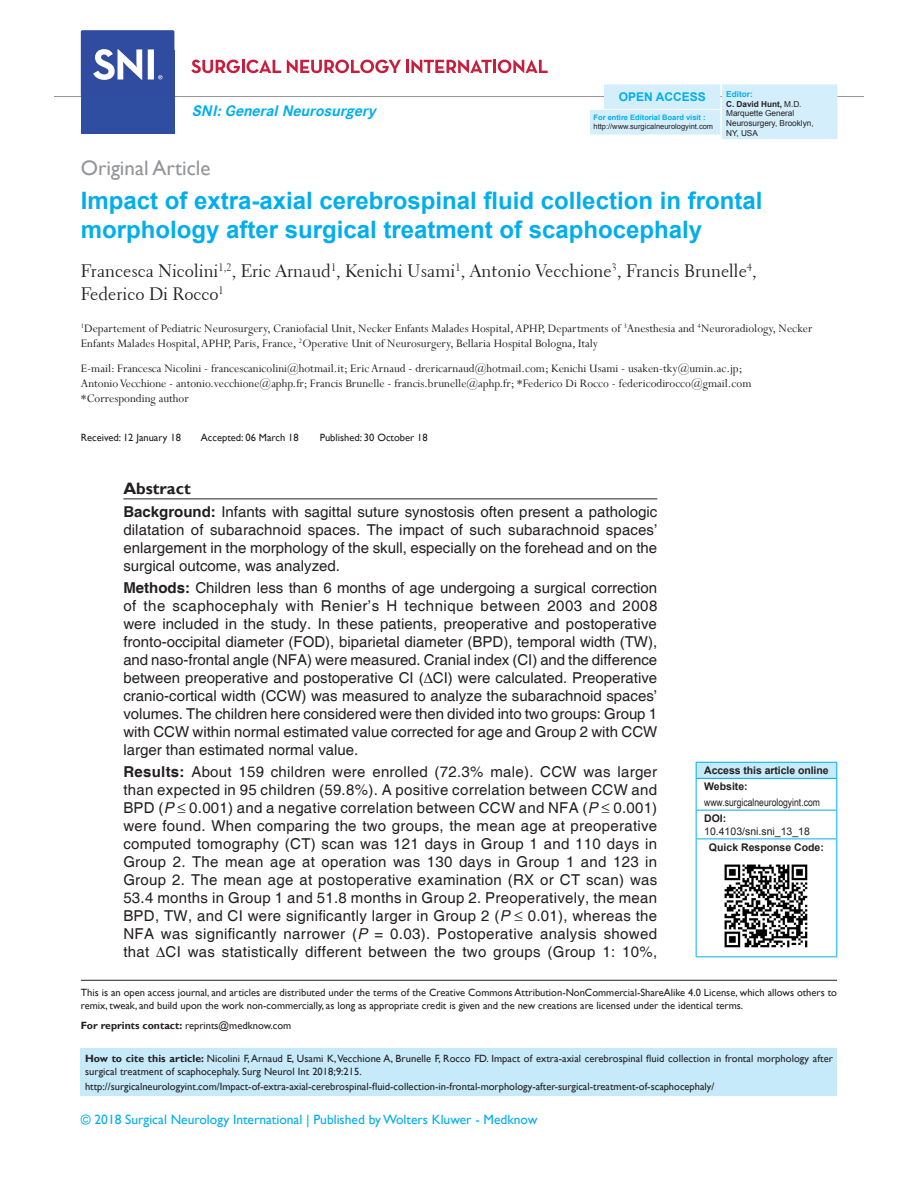
<style>
.page{position:relative;width:918px;height:1188px;background:#fff}
.page>*{position:absolute;margin:0;border:0;box-sizing:border-box;transform-origin:0 0}
.AT{font:700 24px/28.8px "Arial";color:#00aeef}
.AH{font:21px "Gill Sans";color:#939598}
.AU{font:18px/22.5px "Transitional 521 BT Roman A";color:#231f20}
.ABSH{font:700 16.5px "Gill Sans";color:#231f20}
.ABS{font:15px/18px "Helvetica";color:#231f20;text-align:justify}
.t1{font:italic 700 15px "Corporate SBQ";color:#00aeef}
.t2{font:13.5px "Gill Sans";color:#00aeef}
.ADD{font:12.75px/15px "Perpetua";color:#231f20}
.AFF{font:12.75px/15px "Perpetua";color:#231f20}
.t3{font:700 12px "Arial";color:#00aeef}
.Published{font:10.5px/12.6px "Gill Sans";letter-spacing:.005em;color:#231f20}
.OS{font:10.5px/13.5px "Gill Sans";color:#231f20}
.HIS{font:10.5px "Gill Sans";color:#231f20}
.AAO{font:700 10.5px "Arial";letter-spacing:-.005em;color:#231f20}
.WEB{font:10.5px "Arial Narrow";color:#231f20}
.WEB-2{font:10.5px/12.6px "Arial";color:#231f20}
.WEB-3{font:700 10.5px "Arial";color:#231f20}
.t4{font:8.25px/9.9px "Arial";letter-spacing:-.005em;color:#231f20}
.t5{font:7.5px "Arial";color:#231f20}
.t6{font:700 7.5px "Arial";color:#00aeef}
.s1{font-weight:700;color:#00aeef}
.s2{font-weight:700}
.s3{font-style:italic}
</style>
<div class="page">
<hr style="left:54px;top:96px;width:810px;height:1px;background:#939598">
<div style="left:723px;top:85px;width:114px;height:54px;background:#d4effb"></div>
<div style="left:605px;top:85px;width:115px;height:23px;background:#d4effb"></div>
<div style="left:591px;top:111px;width:129px;height:23px;background:#d4effb"></div>
<div style="left:591px;top:110px;width:129px;height:24px;border:1px solid #d4effb"></div>
<div style="left:81px;top:50px;width:93px;height:84px;background:#2f4ea1"></div>
<div style="left:81px;top:30px;width:93px;height:67px;background:#304ca1;border-radius:2px"></div>
<svg style="left:191px;top:60px;width:90px;height:13px"></svg>
<svg style="left:287px;top:60px;width:261px;height:13px"></svg>
<svg style="left:93px;top:49px;width:69px;height:31px"></svg>
<hr style="left:123px;top:499px;width:534px;height:1px;background:#231f20">
<div style="left:81px;top:1049px;width:756px;height:47px;background:#c6eafa"></div>
<hr style="left:81px;top:980px;width:756px;height:1px;background:#231f20">
<div style="left:696px;top:762px;width:141px;height:16px;background:#c6eafa"></div>
<svg style="left:696px;top:763px;width:1px;height:15px"></svg>
<svg style="left:836px;top:763px;width:1px;height:15px"></svg>
<hr style="left:696px;top:762px;width:141px;height:1px;background:#00aeef">
<hr style="left:696px;top:779px;width:1px;height:31px;background:#00aeef">
<hr style="left:836px;top:779px;width:1px;height:31px;background:#00aeef">
<hr style="left:696px;top:778px;width:141px;height:1px;background:#00aeef">
<svg style="left:696px;top:811px;width:1px;height:28px"></svg>
<svg style="left:836px;top:811px;width:1px;height:28px"></svg>
<hr style="left:696px;top:810px;width:141px;height:1px;background:#00aeef">
<hr style="left:696px;top:839px;width:1px;height:117px;background:#00aeef">
<hr style="left:836px;top:839px;width:1px;height:117px;background:#00aeef">
<hr style="left:696px;top:839px;width:141px;height:1px;background:#00aeef">
<hr style="left:696px;top:956px;width:141px;height:1px;background:#00aeef">
<img style="left:724px;top:864px;width:84px;height:84px">
<p class="t1" style="left:192px;top:102px;width:190px">SNI:GeneralNeurosurgery</p>
<p class="t3" style="left:619px;top:89px;width:88px">OPEN ACCESS</p>
<p class="t6" style="left:594px;top:113px;width:114px">For entire Editorial Board visit :</p>
<p class="t5" style="left:594px;top:122px;width:121px">http://www.surgicalneurologyint.com</p>
<p class="t4" style="left:726px;top:89px;width:89px"><span class="s1">Editor:<br></span><span class="s2">C. David Hunt,</span> M.D.<br>Marquette General<br>Neurosurgery, Brooklyn,<br>NY, USA</p>
<p class="AH" style="left:81px;top:156px;width:131px">Original Article</p>
<p class="AT" style="left:81px;top:187px;width:683px">Impact of extra‑axial cerebrospinal fluid collection in frontal morphology after surgical treatment of scaphocephaly</p>
<p class="AU" style="left:81px;top:260px;width:677px">Francesca Nicolini<sup>1,2</sup>, Eric Arnaud<sup>1</sup>, Kenichi Usami<sup>1</sup>, Antonio Vecchione<sup>3</sup>, Francis Brunelle<sup>4</sup>,<br>Federico Di Rocco<sup>1</sup></p>
<p class="AFF" style="left:81px;top:320px;width:733px"><sup>1</sup>Departement of Pediatric Neurosurgery, Craniofacial Unit, Necker Enfants Malades Hospital, APHP, Departments of <sup>3</sup>Anesthesia and <sup>4</sup>Neuroradiology, Necker<br>Enfants Malades Hospital, APHP, Paris, France, <sup>2</sup>Operative Unit of Neurosurgery, Bellaria Hospital Bologna, Italy</p>
<p class="ADD" style="left:81px;top:361px;width:672px">E‑mail: Francesca Nicolini ‑ francescanicolini@hotmail.it; Eric Arnaud ‑ drericarnaud@hotmail.com; Kenichi Usami ‑ usaken-tky@umin.ac.jp;<br>Antonio Vecchione ‑ antonio.vecchione@aphp.fr; Francis Brunelle ‑ francis.brunelle@aphp.fr; *Federico Di Rocco ‑ federicodirocco@gmail.com *Corresponding author</p>
<p class="HIS" style="left:81px;top:431px;width:102px">Received: 12 January 18</p>
<p class="HIS" style="left:201px;top:431px;width:99px">Accepted: 06 March 18</p>
<p class="HIS" style="left:320px;top:431px;width:110px">Published: 30 October 18</p>
<p class="ABSH" style="left:123px;top:479px;width:69px">Abstract</p>
<p class="ABS" style="left:123px;top:503px;width:536px"><span class="s2">Background:</span> Infants with sagittal suture synostosis often present a pathologic dilatation of subarachnoid spaces. The impact of such subarachnoid spaces’ enlargement in the morphology of the skull, especially on the forehead and on the surgical outcome, was analyzed.</p>
<p class="ABS" style="left:123px;top:579px;width:536px"><span class="s2">Methods:</span> Children less than 6 months of age undergoing a surgical correction of the scaphocephaly with Renier’s H technique between 2003 and 2008 were included in the study. In these patients, preoperative and postoperative fronto‑occipital diameter (FOD), biparietal diameter (BPD), temporal width (TW), and naso‑frontal angle (NFA) were measured. Cranial index (CI) and the difference between preoperative and postoperative CI (∆CI) were calculated. Preoperative cranio‑cortical width (CCW) was measured to analyze the subarachnoid spaces’ volumes. The children here considered were then divided into two groups: Group 1 with CCW within normal estimated value corrected for age and Group 2 with CCW larger than estimated normal value.</p>
<p class="ABS" style="left:123px;top:763px;width:535px"><span class="s2">Results:</span> About 159 children were enrolled (72.3% male). CCW was larger than expected in 95 children (59.8%). A positive correlation between CCW and BPD (<span class="s3">P</span> ≤ 0.001) and a negative correlation between CCW and NFA (<span class="s3">P</span> ≤ 0.001) were found. When comparing the two groups, the mean age at preoperative computed tomography (CT) scan was 121 days in Group 1 and 110 days in Group 2. The mean age at operation was 130 days in Group 1 and 123 in Group 2. The mean age at postoperative examination (RX or CT scan) was 53.4 months in Group 1 and 51.8 months in Group 2. Preoperatively, the mean BPD, TW, and CI were significantly larger in Group 2 (<span class="s3">P</span> ≤ 0.01), whereas the NFA was significantly narrower (<span class="s3">P</span> = 0.03). Postoperative analysis showed that ∆CI was statistically different between the two groups (Group 1: 10%,</p>
<p class="AAO" style="left:704px;top:764px;width:126px">Access this article online</p>
<p class="WEB-3" style="left:704px;top:780px;width:45px">Website:</p>
<p class="WEB" style="left:704px;top:794px;width:117px">www.surgicalneurologyint.com</p>
<p class="WEB-2" style="left:704px;top:812px;width:107px"><span class="s2">DOI:<br></span>10.4103/sni.sni_13_18</p>
<p class="AAO" style="left:709px;top:840px;width:116px">Quick Response Code:</p>
<p class="OS" style="left:81px;top:985px;width:758px">This is an open access journal, and articles are distributed under the terms of the Creative Commons Attribution-NonCommercial-ShareAlike 4.0 License, which allows others to remix, tweak, and build upon the work non-commercially, as long as appropriate credit is given and the new creations are licensed under the identical terms.</p>
<p class="OS" style="left:81px;top:1019px;width:212px"><span class="s2">For reprints contact:</span> reprints@medknow.com</p>
<p class="Published" style="left:85px;top:1053px;width:749px"><span class="s2">How to cite this article:</span> Nicolini F, Arnaud E, Usami K, Vecchione A, Brunelle F, Rocco FD. Impact of extra-axial cerebrospinal fluid collection in frontal morphology after surgical treatment of scaphocephaly. Surg Neurol Int 2018;9:215.</p>
<p class="Published" style="left:85px;top:1080px;width:631px">http://surgicalneurologyint.com/Impact-of-extra‑axial-cerebrospinal-fluid-collection-in-frontal-morphology-after-surgical-treatment-of-scaphocephaly/</p>
<p class="t2" style="left:81px;top:1112px;width:458px">© 2018 Surgical Neurology International | Published by Wolters Kluwer - Medknow</p>
</div>
